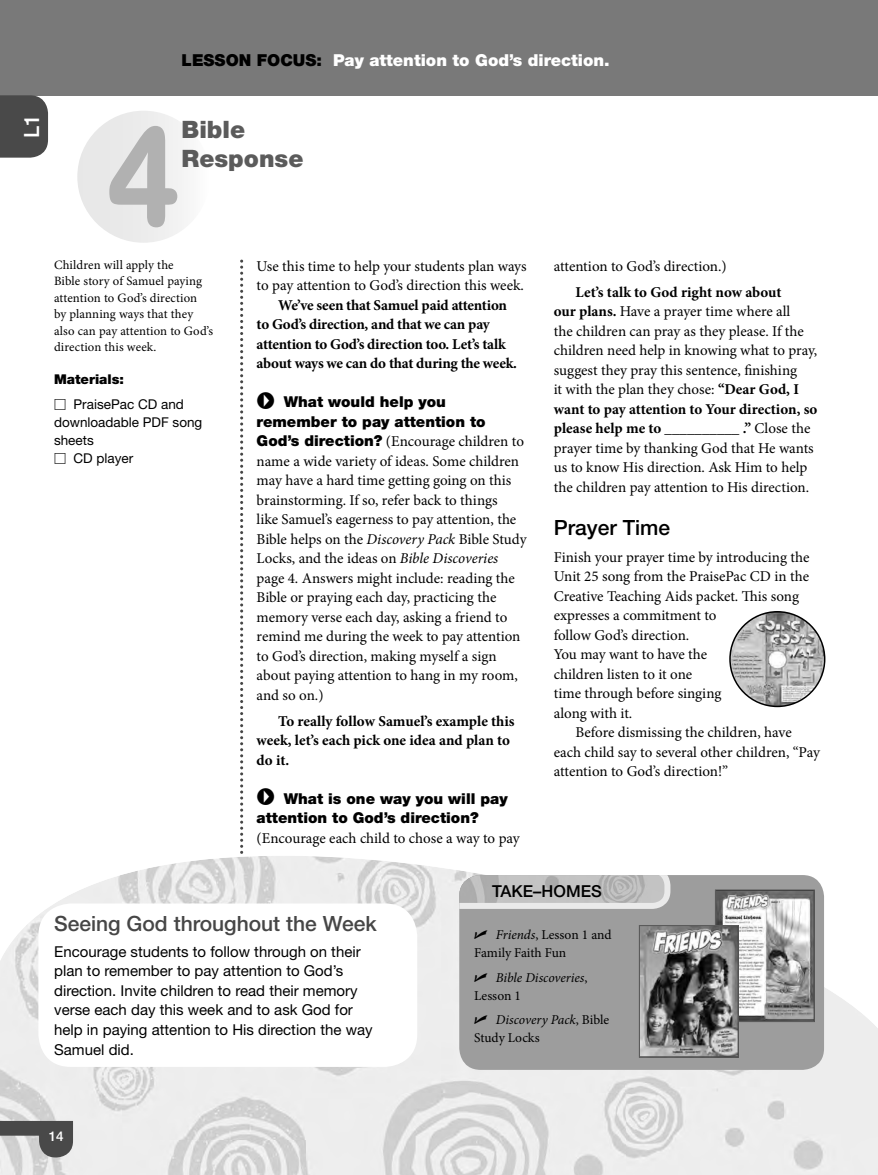
<style>
.page{position:relative;width:878px;height:1175px;background:#fff}
.page>*{position:absolute;margin:0;border:0;box-sizing:border-box;transform-origin:0 0}
.t1{font:900 24px/28.8px "Helvetica Neue LT Std";color:#5b5b5b}
.t2{font:500 21px "Helvetica Neue LT Std";color:#464646}
.t3{font:500 21px "Helvetica Neue LT Std";color:#000}
.t4{font:500 21px "Helvetica Neue LT Std";color:#fff}
.t5{font:900 16.5px "Helvetica Neue LT Std";color:#fff}
.t6{font:500 16.5px "Helvetica Neue LT Std";color:#000}
.t7{font:15px/19.5px "Minion Pro";color:#000}
.t8{font:700 15px/19.5px "Minion Pro";letter-spacing:-.01em;color:#000}
.t9{font:15px/19.5px "Helvetica Neue LT Std";color:#000}
.t10{font:900 15px/19.5px "Helvetica Neue LT Std";color:#000}
.t11{font:13.5px/18px "Minion Pro";letter-spacing:-.005em;color:#000}
.t12{font:13.5px "Helvetica Neue LT Std";color:#000}
.t13{font:italic 13.5px/18px "Minion Pro";letter-spacing:-.005em;color:#000}
.t14{font:900 13.5px "Helvetica Neue LT Std";color:#000}
.t15{font:500 13.5px "Helvetica Neue LT Std";color:#fff}
.t16{font:12.75px/16.5px "Minion Pro";letter-spacing:.01em;color:#000}
.s1{color:#000}
.s2{font-family:"Mini Pics Directional RT";font-weight:400;font-size:21px}
.s3{font-family:"Helvetica Neue LT Std";font-weight:900}
.s4{font-style:italic}
.s5{font-weight:700}
.s6{font-style:normal}
</style>
<div class="page">
<img style="left:40px;top:856px;width:585px;height:319px">
<img style="left:625px;top:1070px;width:160px;height:105px">
<img style="left:0;top:914px;width:40px;height:261px">
<img style="left:785px;top:987px;width:93px;height:188px">
<div style="left:0;top:0;width:878px;height:96px;background:#797979"></div>
<div style="left:77px;top:111px;width:133px;height:132px;background:linear-gradient(to right,#e4e4e4,#f8f8f8);border-radius:50%"></div>
<svg style="left:0;top:95px;width:48px;height:63px;background:#515151"></svg>
<svg style="left:109px;top:126px;width:68px;height:101px;background:#cecece"></svg>
<div style="left:38px;top:903px;width:379px;height:164px;background:#fff;border-radius:32px"></div>
<svg style="left:0;top:1121px;width:73px;height:36px;background:#7c7c7c"></svg>
<div style="left:459px;top:875px;width:365px;height:195px;background:#9d9d9d;border-radius:22px"></div>
<svg style="left:240px;top:260px;width:3px;height:594px"></svg>
<svg style="left:729px;top:611px;width:96px;height:96px"></svg>
<svg style="left:459px;top:875px;width:356px;height:182px"></svg>
<h2 class="t4" style="left:24px;top:138px;width:25px;rotate:-90deg">L1</h2>
<p class="t5" style="left:182px;top:54px;width:429px"><span class="s1">LESSON FOCUS:</span> Pay attention to God’s direction.</p>
<h1 class="t1" style="left:182px;top:117px;width:123px">Bible<br>Response</h1>
<p class="t16" style="left:54px;top:257px;width:160px">Children will apply the<br>Bible story of Samuel paying attention to God’s direction<br>by planning ways that they also can pay attention to God’s direction this week.</p>
<p class="t14" style="left:54px;top:375px;width:71px">Materials:</p>
<p class="t12" style="left:74px;top:399px;width:112px">PraisePac CD and</p>
<p class="t12" style="left:54px;top:417px;width:150px">downloadable PDF song</p>
<p class="t12" style="left:54px;top:435px;width:41px">sheets</p>
<p class="t12" style="left:74px;top:453px;width:61px">CD player</p>
<p class="t7" style="left:257px;top:257px;width:271px">Use this time to help your students plan ways to pay attention to God’s direction this week.</p>
<p class="t8" style="left:257px;top:296px;width:262px;text-indent:22px">We’ve seen that Samuel paid attention to God’s direction, and that we can pay attention to God’s direction too. Let’s talk about ways we can do that during the week.</p>
<p class="t10" style="left:257px;top:393px;width:230px"><span class="s2">.</span> What would help you remember to pay attention to</p>
<p class="t7" style="left:257px;top:433px;width:271px"><span class="s3">God’s direction?</span> (Encourage children to name a wide variety of ideas. Some children may have a hard time getting going on this brainstorming. If so, refer back to things<br>like Samuel’s eagerness to pay attention, the Bible helps on the <span class="s4">Discovery Pack</span> Bible Study Locks, and the ideas on <span class="s4">Bible Discoveries </span>page 4. Answers might include: reading the Bible or praying each day, practicing the memory verse each day, asking a friend to remind me during the week to pay attention to God’s direction, making myself a sign about paying attention to hang in my room, and so on.)</p>
<p class="t8" style="left:257px;top:712px;width:259px;text-indent:22px">To really follow Samuel’s example this week, let’s each pick one idea and plan to do it.</p>
<p class="t10" style="left:257px;top:790px;width:252px"><span class="s2">.</span> What is one way you will pay attention to God’s direction?</p>
<p class="t7" style="left:257px;top:829px;width:265px">(Encourage each child to chose a way to pay</p>
<p class="t7" style="left:554px;top:257px;width:174px">attention to God’s direction.)</p>
<p class="t7" style="left:554px;top:283px;width:265px;text-indent:22px"><span class="s5">Let’s talk to God right now about<br>our plans.</span> Have a prayer time where all<br>the children can pray as they please. If the children need help in knowing what to pray, suggest they pray this sentence, finishing<br>it with the plan they chose: <span class="s5">“Dear God, I want to pay attention to Your direction, so please help me to __________ .”</span> Close the prayer time by thanking God that He wants us to know His direction. Ask Him to help the children pay attention to His direction.</p>
<h2 class="t3" style="left:554px;top:520px;width:118px">Prayer Time</h2>
<p class="t7" style="left:554px;top:548px;width:257px">Finish your prayer time by introducing the<br>Unit 25 song from the PraisePac CD in the<br>Creative Teaching Aids packet. This song expresses a commitment to<br>follow God’s direction.<br>You may want to have the<br>children listen to it one<br>time through before singing<br>along with it.</p>
<p class="t7" style="left:554px;top:724px;width:268px;text-indent:22px">Before dismissing the children, have each child say to several other children, “Pay attention to God’s direction!”</p>
<p class="t6" style="left:492px;top:885px;width:111px">TAKE–HOMES</p>
<h2 class="t2" style="left:54px;top:915px;width:324px">Seeing God throughout the Week</h2>
<p class="t9" style="left:54px;top:943px;width:320px">Encourage students to follow through on their plan to remember to pay attention to God’s direction. Invite children to read their memory verse each day this week and to ask God for help in paying attention to His direction the way Samuel did.</p>
<p class="t15" style="left:49px;top:1131px;width:17px">14</p>
<p class="t11" style="left:474px;top:926px;width:139px;text-indent:22px"><span class="s4">Friends</span>, Lesson 1 and<br>Family Faith Fun</p>
<p class="t13" style="left:474px;top:969px;width:115px;text-indent:22px">Bible Discoveries<span class="s6">,<br>Lesson 1</span></p>
<p class="t11" style="left:474px;top:1012px;width:136px;text-indent:22px"><span class="s4">Discovery Pack</span>, Bible<br>Study Locks</p>
</div>
